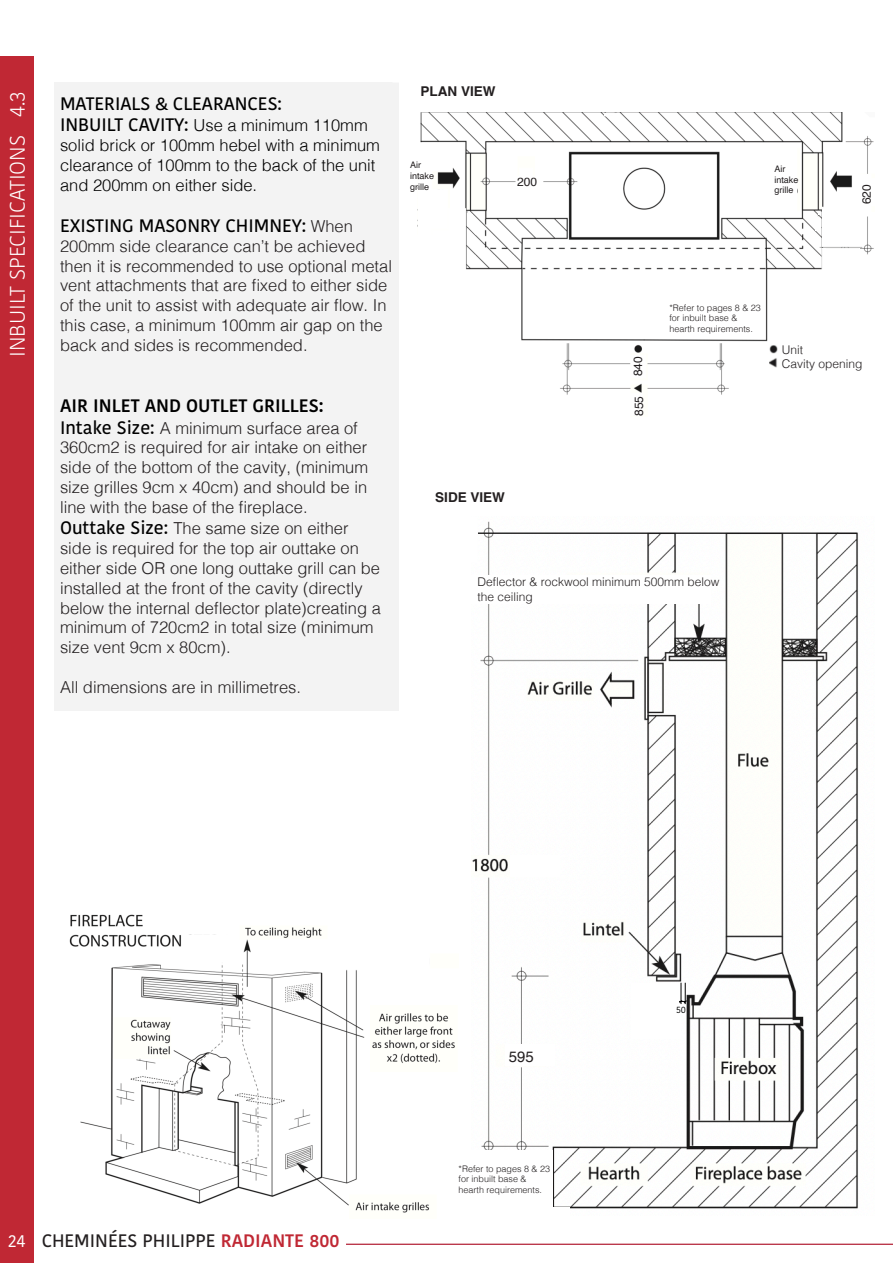
<style>
.page{position:relative;width:893px;height:1263px;background:#fff}
.page>*{position:absolute;margin:0;border:0;box-sizing:border-box;transform-origin:0 0}
.t1{font:300 21px "Kohinoor Bangla";color:#fff}
.t2{font:500 18px "Kohinoor Bangla";color:#000}
.t3{font:600 18px "Kohinoor Telugu";color:#c02834}
.t4{font:600 18px "Kohinoor Bangla";color:#000}
.t5{font:300 16.5px/19.8px "Helvetica";color:#231f20}
.t6{font:300 16.5px/19.8px "Helvetica";color:#000}
.t7{font:15px "Helvetica";color:#231f20}
.t8{font:700 13.5px "Helvetica";color:#231f20}
.t9{font:300 12px/14.4px "Helvetica";color:#231f20}
.t10{font:12px "Helvetica";color:#231f20}
.t11{font:300 9px "Helvetica";color:#231f20}
.t12{font:9px "Helvetica";color:#231f20}
.t13{font:9px "Kohinoor Bangla";color:#000}
.s1{font-family:"Kohinoor Bangla";font-weight:500;font-size:18px}
.s2{font-family:"Helvetica";font-weight:300;font-size:16.5px;color:#231f20}
.s3{font-family:"Kohinoor Bangla";font-weight:500;font-size:18px;color:#000}
.s4{font-weight:400;color:#fff}
.s5{font-family:"Kohinoor Bangla";font-weight:500;color:#231f20}
.s6{font-weight:500;color:#231f20}
</style>
<div class="page">
<img style="left:420px;top:112px;width:454px;height:303px">
<div style="left:0;top:56px;width:33px;height:1207px;background:#c02834"></div>
<div style="left:54px;top:82px;width:344px;height:629px;background:#f3f3f3"></div>
<div style="left:624px;top:393px;width:18px;height:23px;background:#fff"></div>
<img style="left:69px;top:914px;width:386px;height:299px">
<div style="left:853px;top:174px;width:18px;height:42px;background:#fff"></div>
<div style="left:861px;top:179px;width:15px;height:26px;background:#fff"></div>
<div style="left:448px;top:209px;width:18px;height:83px;background:#fff"></div>
<div style="left:822px;top:207px;width:35px;height:40px;background:#fff"></div>
<div style="left:432px;top:230px;width:25px;height:124px;background:#fff"></div>
<div style="left:452px;top:286px;width:67px;height:125px;background:#fff"></div>
<div style="left:270px;top:939px;width:160px;height:31px;background:#fff"></div>
<div style="left:333px;top:923px;width:160px;height:24px;background:#fff"></div>
<img style="left:767px;top:343px;width:14px;height:11px">
<svg style="left:769px;top:355px;width:11px;height:12px"></svg>
<div style="left:822px;top:248px;width:38px;height:49px;background:#fff"></div>
<hr style="left:820px;top:247px;width:42px;height:1px;background:#040503">
<div style="left:519px;top:168px;width:14px;height:23px;background:#fff"></div>
<div style="left:509px;top:183px;width:41px;height:23px;background:#fff"></div>
<div style="left:184px;top:935px;width:52px;height:20px;background:#fff"></div>
<div style="left:733px;top:343px;width:34px;height:96px;background:#fff"></div>
<div style="left:494px;top:343px;width:34px;height:96px;background:#fff"></div>
<hr style="left:420px;top:112px;width:2px;height:30px;background:#000">
<div style="left:815px;top:219px;width:6px;height:12px;background:#fff"></div>
<svg style="left:813px;top:212px;width:8px;height:8px"></svg>
<svg style="left:467px;top:211px;width:11px;height:24px"></svg>
<div style="left:595px;top:210px;width:5px;height:12px;background:#fff"></div>
<hr style="left:604px;top:113px;width:14px;height:3px;background:#fff">
<div style="left:417px;top:171px;width:15px;height:70px;background:#fff"></div>
<div style="left:428px;top:189px;width:20px;height:40px;background:#fff"></div>
<div style="left:759px;top:147px;width:38px;height:65px;background:#fff"></div>
<img style="left:472px;top:521px;width:386px;height:688px">
<div style="left:459px;top:1150px;width:94px;height:78px;background:#fff"></div>
<div style="left:475px;top:1207px;width:95px;height:22px;background:#fff"></div>
<div style="left:506px;top:1044px;width:49px;height:22px;background:#fff"></div>
<div style="left:632px;top:983px;width:49px;height:55px;background:#fff"></div>
<div style="left:510px;top:855px;width:49px;height:22px;background:#fff"></div>
<div style="left:469px;top:575px;width:242px;height:28px;background:#fff"></div>
<svg style="left:679px;top:983px;width:9px;height:21px"></svg>
<div style="left:516px;top:177px;width:27px;height:15px;background:#fff"></div>
<hr style="left:346px;top:1244px;width:547px;height:1px;background:#ab0a22">
<hr style="left:392px;top:82px;width:501px;height:1px;background:#fff">
<div style="left:419px;top:516px;width:59px;height:47px;background:#fff"></div>
<div style="left:631px;top:355px;width:15px;height:23px;background:#fff"></div>
<p class="t1" style="left:2px;top:357px;width:267px;rotate:-90deg">INBUILT SPECIFICATIONS 4.3</p>
<p class="t2" style="left:60px;top:89px;width:223px">MATERIALS &amp; CLEARANCES:</p>
<p class="t6" style="left:60px;top:114px;width:321px"><span class="s1">INBUILT CAVITY:</span> Use a minimum 110mm solid brick or 100mm hebel with a minimum clearance of 100mm to the back of the unit and 200mm on either side.</p>
<p class="t2" style="left:60px;top:211px;width:294px">EXISTING MASONRY CHIMNEY: <span class="s2">When</span></p>
<p class="t5" style="left:60px;top:235px;width:333px">200mm side clearance can’t be achieved then it is recommended to use optional metal vent attachments that are fixed to either side of the unit to assist with adequate air flow. In this case, a minimum 100mm air gap on the back and sides is recommended.</p>
<p class="t4" style="left:60px;top:391px;width:265px">AIR INLET AND OUTLET GRILLES:</p>
<p class="t5" style="left:60px;top:417px;width:310px"><span class="s3">Intake Size:</span> A minimum surface area of 360cm2 is required for air intake on either side of the bottom of the cavity, (minimum size grilles 9cm x 40cm) and should be in line with the base of the fireplace.</p>
<p class="t5" style="left:60px;top:517px;width:322px"><span class="s3">Outtake Size:</span> The same size on either side is required for the top air outtake on either side OR one long outtake grill can be installed at the front of the cavity (directly below the internal deflector plate)creating a minimum of 720cm2 in total size (minimum size vent 9cm x 80cm).</p>
<p class="t5" style="left:60px;top:676px;width:243px">All dimensions are in millimetres.</p>
<p class="t8" style="left:421px;top:83px;width:77px">PLAN VIEW</p>
<p class="t12" style="left:410px;top:158px;width:12px">Air</p>
<p class="t12" style="left:410px;top:169px;width:26px">intake</p>
<p class="t12" style="left:410px;top:180px;width:20px">grille</p>
<p class="t10" style="left:517px;top:173px;width:22px">200</p>
<p class="t12" style="left:774px;top:162px;width:12px">Air</p>
<p class="t12" style="left:774px;top:172px;width:26px">intake</p>
<p class="t12" style="left:774px;top:183px;width:20px">grille</p>
<p class="t10" style="left:857px;top:204px;width:22px;rotate:-90deg">620</p>
<p class="t10" style="left:629px;top:376px;width:22px;rotate:-90deg">840</p>
<p class="t10" style="left:630px;top:416px;width:22px;rotate:-90deg">855</p>
<p class="t11" style="left:669px;top:300px;width:93px">*Refer to pages 8 &amp; 23</p>
<p class="t11" style="left:669px;top:311px;width:70px">for inbuilt base &amp;</p>
<p class="t11" style="left:669px;top:321px;width:85px">hearth requirements.</p>
<p class="t9" style="left:782px;top:341px;width:23px">Unit</p>
<p class="t9" style="left:782px;top:355px;width:82px">Cavity opening</p>
<p class="t8" style="left:435px;top:489px;width:71px">SIDE VIEW</p>
<p class="t9" style="left:477px;top:574px;width:244px">Deflector &amp; rockwool minimum 500mm below the ceiling</p>
<p class="t3" style="left:8px;top:1230px;width:333px"><span class="s4">24</span> <span class="s5">CHEMINÉES</span> <span class="s6">PHILIPPE</span> RADIANTE 800</p>
<p class="t7" style="left:509px;top:1045px;width:27px">595</p>
<p class="t11" style="left:459px;top:1161px;width:93px">*Refer to pages 8 &amp; 23</p>
<p class="t11" style="left:459px;top:1171px;width:70px">for inbuilt base &amp;</p>
<p class="t11" style="left:459px;top:1182px;width:85px">hearth requirements.</p>
<p class="t13" style="left:676px;top:1003px;width:11px">50</p>
</div>
